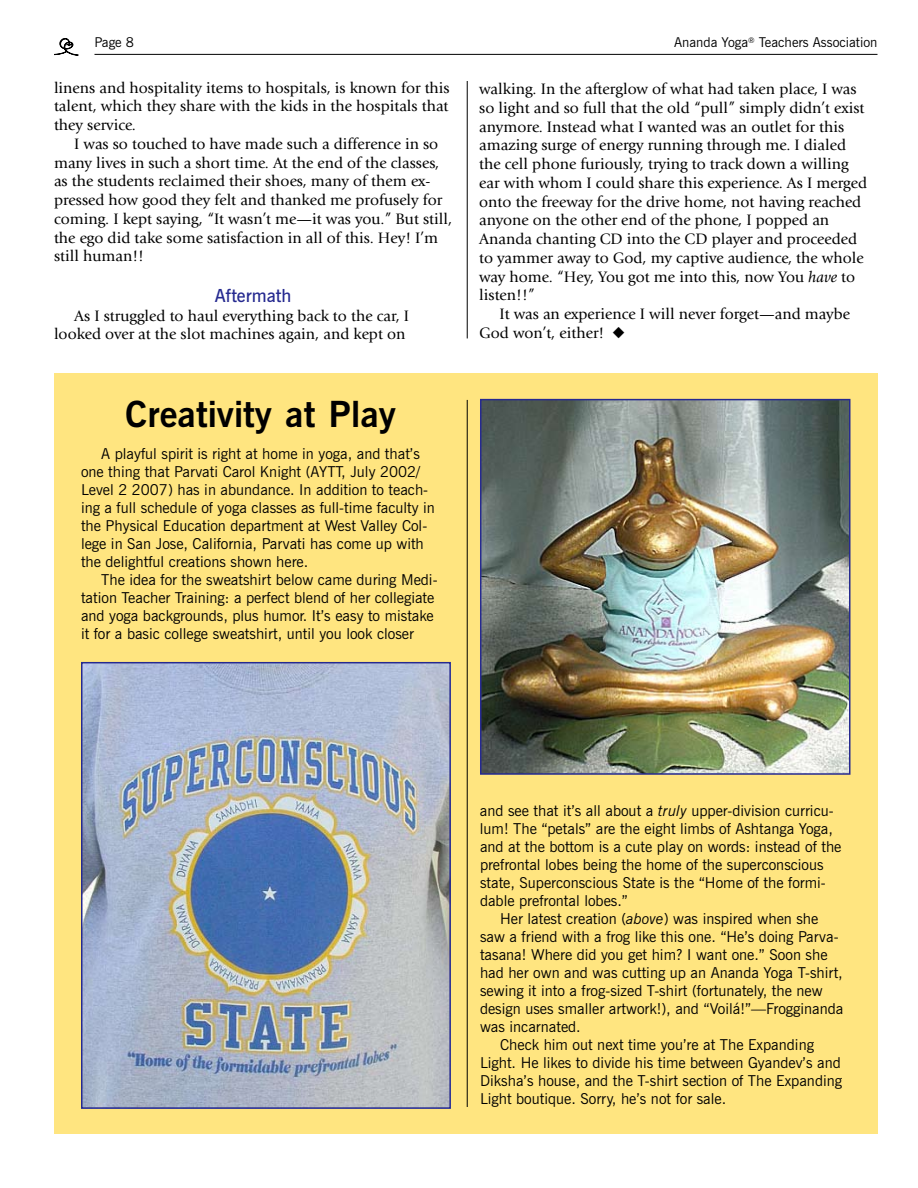
<style>
.page{position:relative;width:918px;height:1188px;background:#fff}
.page>*{position:absolute;margin:0;border:0;box-sizing:border-box;transform-origin:0 0}
.t1{font:700 36px "News Gothic BT";color:#000}
.t2{font:600 18px "News Gothic BT";color:#262a90}
.t3{font:15.75px/18.8px "Giovanni";color:#000}
.t4{font:15px/18px "News Gothic BT";color:#000}
.t5{font:13.5px "News Gothic BT";color:#000}
.s1{font-style:italic}
</style>
<div class="page">
<hr style="left:94px;top:54px;width:784px;height:1px;background:#000">
<svg style="left:54px;top:38px;width:24px;height:17px"></svg>
<div style="left:54px;top:373px;width:824px;height:761px;background:#ffe580"></div>
<hr style="left:467px;top:400px;width:1px;height:707px;background:#000">
<img style="left:483px;top:402px;width:364px;height:370px">
<div style="left:480px;top:399px;width:370px;height:376px;border:2px solid #262a90"></div>
<img style="left:84px;top:665px;width:364px;height:441px">
<div style="left:81px;top:662px;width:370px;height:447px;border:2px solid #262a90"></div>
<hr style="left:467px;top:81px;width:1px;height:257px;background:#000">
<p class="t5" style="left:94px;top:34px;width:29px">Page</p>
<p class="t5" style="left:674px;top:34px;width:205px">Ananda Yoga<sup>®</sup> Teachers Association</p>
<p class="t3" style="left:54px;top:78px;width:397px;text-align:justify">linens and hospitality items to hospitals, is known for this talent, which they share with the kids in the hospitals that they service.</p>
<p class="t3" style="left:54px;top:135px;width:400px;text-indent:20px">I was so touched to have made such a difference in so many lives in such a short time. At the end of the classes, as the students reclaimed their shoes, many of them ex&shy;pressed how good they felt and thanked me profusely for coming. I kept saying, “It wasn’t me—it was you.” But still, the ego did take some satisfaction in all of this. Hey! I’m still human!!</p>
<p class="t2" style="left:215px;top:284px;width:78px">Aftermath</p>
<p class="t3" style="left:54px;top:306px;width:357px;text-align:right">As I struggled to haul everything back to the car, I looked over at the slot machines again, and kept on</p>
<p class="t3" style="left:479px;top:80px;width:389px">walking. In the afterglow of what had taken place, I was so light and so full that the old “pull” simply didn’t exist anymore. Instead what I wanted was an outlet for this amazing surge of energy running through me. I dialed the cell phone furiously, trying to track down a willing ear with whom I could share this experience. As I merged onto the freeway for the drive home, not having reached anyone on the other end of the phone, I popped an Ananda chanting CD into the CD player and proceeded to yammer away to God, my captive audience, the whole way home. “Hey, You got me into this, now You <span class="s1">have</span> to listen!!”</p>
<p class="t3" style="left:479px;top:305px;width:372px;text-indent:20px">It was an experience I will never forget—and maybe<br>God won’t, either! ◆</p>
<h1 class="t1" style="left:125px;top:392px;width:273px">Creativity at Play</h1>
<p class="t4" style="left:81px;top:444px;width:356px;text-indent:20px">A playful spirit is right at home in yoga, and that’s one thing that Parvati Carol Knight (AYTT, July 2002/ Level 2 2007) has in abundance. In addition to teach&shy;ing a full schedule of yoga classes as full-time faculty in the Physical Education department at West Valley Col&shy;lege in San Jose, California, Parvati has come up with the delightful creations shown here.</p>
<p class="t4" style="left:81px;top:570px;width:358px;text-indent:20px">The idea for the sweatshirt below came during Medi&shy;tation Teacher Training: a perfect blend of her collegiate and yoga backgrounds, plus humor. It’s easy to mistake it for a basic college sweatshirt, until you look closer</p>
<p class="t4" style="left:480px;top:802px;width:355px">and see that it’s all about a <span class="s1">truly</span> upper-division curricu-</p>
<p class="t4" style="left:480px;top:820px;width:355px">lum! The “petals” are the eight limbs of Ashtanga Yoga,</p>
<p class="t4" style="left:480px;top:838px;width:363px">and at the bottom is a cute play on words: instead of the</p>
<p class="t4" style="left:480px;top:856px;width:345px">prefrontal lobes being the home of the superconscious</p>
<p class="t4" style="left:480px;top:874px;width:347px">state, Superconscious State is the “Home of the formi-</p>
<p class="t4" style="left:480px;top:892px;width:150px">dable prefrontal lobes.”</p>
<p class="t4" style="left:500px;top:910px;width:320px">Her latest creation (<span class="s1">above</span>) was inspired when she</p>
<p class="t4" style="left:480px;top:928px;width:360px">saw a friend with a frog like this one. “He’s doing Parva-</p>
<p class="t4" style="left:480px;top:946px;width:349px">tasana! Where did you get him? I want one.” Soon she</p>
<p class="t4" style="left:480px;top:964px;width:364px">had her own and was cutting up an Ananda Yoga T-shirt,</p>
<p class="t4" style="left:480px;top:982px;width:344px">sewing it into a frog-sized T-shirt (fortunately, the new</p>
<p class="t4" style="left:480px;top:1000px;width:365px">design uses smaller artwork!), and “Voilá!”—Frogginanda</p>
<p class="t4" style="left:480px;top:1018px;width:102px">was incarnated.</p>
<p class="t4" style="left:500px;top:1036px;width:315px">Check him out next time you’re at The Expanding</p>
<p class="t4" style="left:480px;top:1054px;width:362px">Light. He likes to divide his time between Gyandev’s and</p>
<p class="t4" style="left:480px;top:1072px;width:364px">Diksha’s house, and the T-shirt section of The Expanding</p>
<p class="t4" style="left:480px;top:1090px;width:248px">Light boutique. Sorry, he’s not for sale.</p>
</div>
